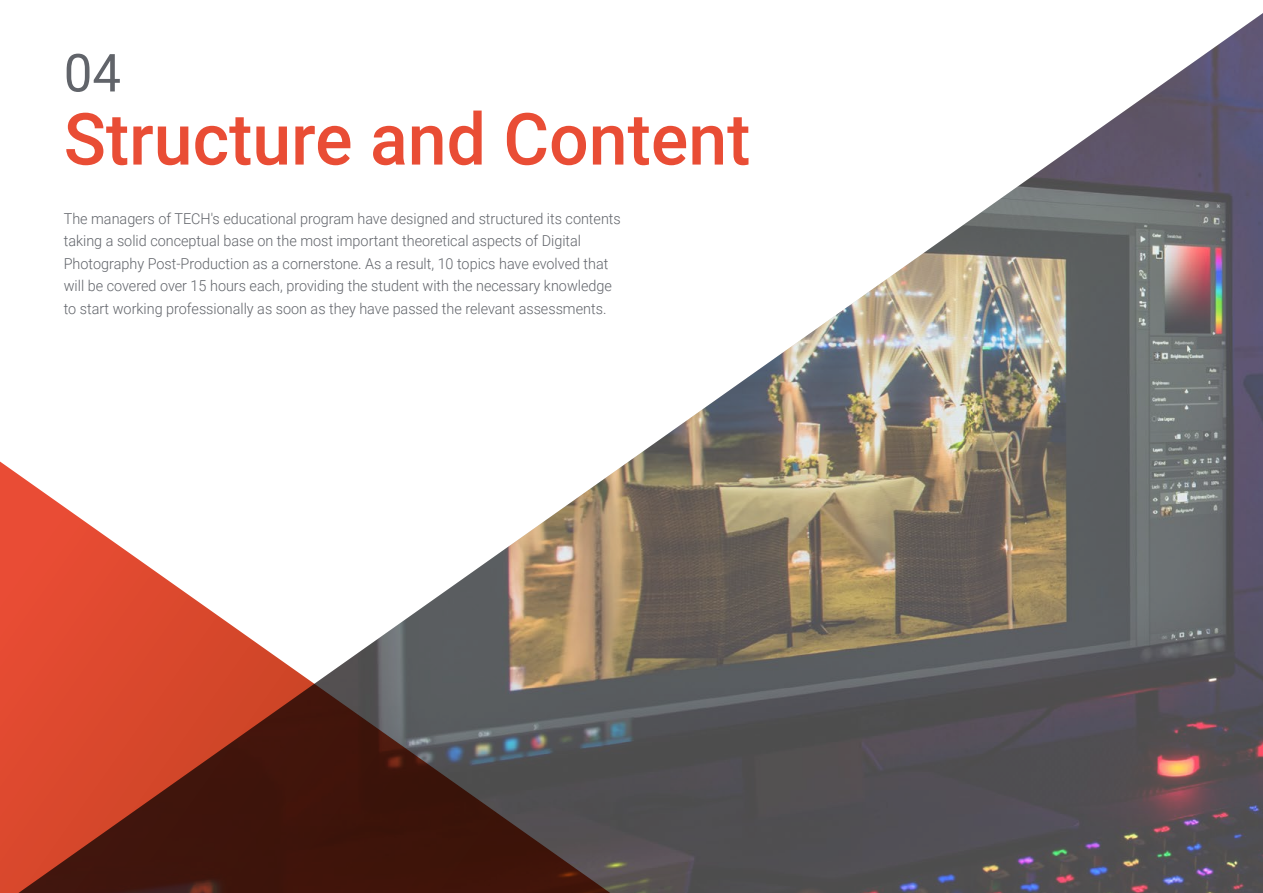
<style>
.page{position:relative;width:1263px;height:893px;background:#fff}
.page>*{position:absolute;margin:0;border:0;box-sizing:border-box;transform-origin:0 0}
.t1{font:500 72px "Roboto";color:#e94d35}
.t2{font:52.5px "Roboto";color:#61646a}
.t3{font:300 15px/22.5px "Roboto";color:#61646a;scale:.96 1}
</style>
<div class="page">
<img style="left:640px;top:13px;width:623px;height:880px">
<svg style="left:0;top:453px;width:640px;height:440px"></svg>
<h2 class="t2" style="left:64px;top:36px;width:59px">04</h2>
<h1 class="t1" style="left:64px;top:89px;width:688px">Structure and Content</h1>
<p class="t3" style="left:64px;top:207px;width:582px">The managers of TECH's educational program have designed and structured its contents taking a solid conceptual base on the most important theoretical aspects of Digital Photography Post-Production as a cornerstone. As a result, 10 topics have evolved that will be covered over 15 hours each, providing the student with the necessary knowledge to start working professionally as soon as they have passed the relevant assessments.</p>
</div>
